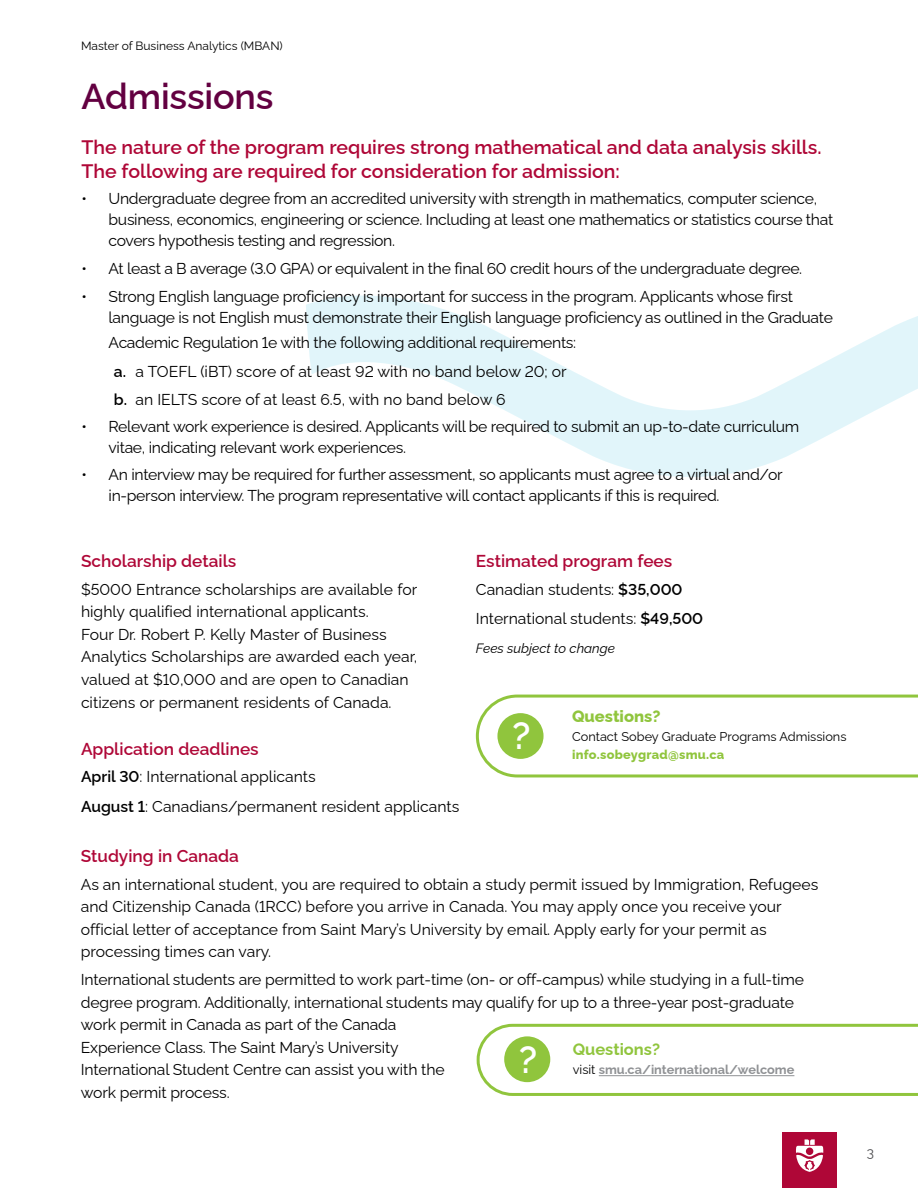
<style>
.page{position:relative;width:918px;height:1188px;background:#fff}
.page>*{position:absolute;margin:0;border:0;box-sizing:border-box;transform-origin:0 0}
.t1{font:600 38.25px "Raleway";color:#fff}
.t2{font:600 36px "Raleway";letter-spacing:-.005em;color:#630041}
.t3{font:600 19.5px/24px "Raleway";color:#af0737}
.t4{font:600 17.25px "Raleway";color:#af0737}
.t5{font:800 16.5px "Raleway";color:#90c53d}
.t6{font:700 16.5px "Raleway";color:#90c53d}
.t7{font:15.75px/22.5px "Raleway";letter-spacing:-.015em;color:#000}
.t8{font:italic 13.5px "Raleway";color:#000}
.t9{font:13.5px "Raleway";color:#4a4a4d}
.t10{font:12.75px "Raleway";color:#000}
.t11{font:700 12.75px "Raleway";color:#8f9194}
.t12{font:800 12.75px "Raleway";letter-spacing:.02em;color:#90c53d}
.t13{font:12px "Raleway";color:#000}
.s1{font-weight:600}
.s2{font-weight:400;color:#000}
</style>
<div class="page">
<svg style="left:306px;top:296px;width:612px;height:181px"></svg>
<svg style="left:475px;top:694px;width:443px;height:84px"></svg>
<div style="left:497px;top:713px;width:47px;height:46px;background:#90c53d;border-radius:50%"></div>
<svg style="left:476px;top:1023px;width:442px;height:73px"></svg>
<hr style="left:599px;top:1075px;width:195px;height:1px;background:#8f9194">
<div style="left:504px;top:1036px;width:46px;height:46px;background:#90c53d;border-radius:50%"></div>
<div style="left:783px;top:1132px;width:54px;height:56px;background:#af0737"></div>
<svg style="left:796px;top:1139px;width:27px;height:33px"></svg>
<p class="t13" style="left:81px;top:36px;width:203px">Master of Business Analytics (MBAN)</p>
<h2 class="t2" style="left:82px;top:68px;width:194px">Admissions</h2>
<p class="t3" style="left:82px;top:133px;width:741px">The nature of the program requires strong mathematical and data analysis skills.<br>The following are required for consideration for admission:</p>
<p class="t7" style="left:109px;top:186px;width:726px;line-height:21px;text-indent:-27px">• Undergraduate degree from an accredited university with strength in mathematics, computer science, business, economics, engineering or science. Including at least one mathematics or statistics course that covers hypothesis testing and regression.</p>
<p class="t7" style="left:82px;top:255px;width:722px">• At least a B average (3.0 GPA) or equivalent in the final 60 credit hours of the undergraduate degree.</p>
<p class="t7" style="left:109px;top:284px;width:726px;line-height:21px;text-indent:-27px">• Strong English language proficiency is important for success in the program. Applicants whose first language is not English must demonstrate their English language proficiency as outlined in the Graduate</p>
<p class="t7" style="left:114px;top:327px;width:464px;line-height:28.5px;text-indent:-5px">Academic Regulation 1e with the following additional requirements: <span class="s1">a.</span> a TOEFL (iBT) score of at least 92 with no band below 20; or <span class="s1">b.</span> an IELTS score of at least 6.5, with no band below 6</p>
<p class="t7" style="left:109px;top:414px;width:692px;line-height:21px;text-indent:-27px">• Relevant work experience is desired. Applicants will be required to submit an up-to-date curriculum vitae, indicating relevant work experiences.</p>
<p class="t7" style="left:109px;top:463px;width:676px;line-height:21px;text-indent:-27px">• An interview may be required for further assessment, so applicants must agree to a virtual and/or in-person interview. The program representative will contact applicants if this is required.</p>
<p class="t4" style="left:476px;top:547px;width:198px">Estimated program fees</p>
<p class="t7" style="left:476px;top:573px;width:229px;line-height:29.2px">Canadian students: <span class="s1">$35,000<br></span>International students: <span class="s1">$49,500</span></p>
<p class="t8" style="left:476px;top:638px;width:141px">Fees subject to change</p>
<p class="t4" style="left:81px;top:547px;width:157px">Scholarship details</p>
<p class="t7" style="left:81px;top:576px;width:338px">$5000 Entrance scholarships are available for highly qualified international applicants.<br>Four Dr. Robert P. Kelly Master of Business Analytics Scholarships are awarded each year, valued at $10,000 and are open to Canadian citizens or permanent residents of Canada.</p>
<p class="t5" style="left:572px;top:703px;width:90px">Questions?</p>
<p class="t10" style="left:572px;top:726px;width:276px">Contact Sobey Graduate Programs Admissions</p>
<p class="t12" style="left:572px;top:744px;width:154px">info.sobeygrad@smu.ca</p>
<h1 class="t1" style="left:512px;top:705px;width:20px">?</h1>
<p class="t4" style="left:81px;top:735px;width:179px">Application deadlines</p>
<p class="t7" style="left:81px;top:761px;width:380px;line-height:29.2px"><span class="s1">April 30</span>: International applicants<br><span class="s1">August 1</span>: Canadians/permanent resident applicants</p>
<p class="t4" style="left:81px;top:842px;width:160px">Studying in Canada</p>
<p class="t7" style="left:81px;top:871px;width:739px">As an international student, you are required to obtain a study permit issued by Immigration, Refugees and Citizenship Canada (1RCC) before you arrive in Canada. You may apply once you receive your official letter of acceptance from Saint Mary’s University by email. Apply early for your permit as processing times can vary.</p>
<p class="t7" style="left:81px;top:967px;width:725px">International students are permitted to work part-time (on- or off-campus) while studying in a full‑time degree program. Additionally, international students may qualify for up to a three-year post-graduate work permit in Canada as part of the Canada<br>Experience Class. The Saint Mary’s University<br>International Student Centre can assist you with the<br>work permit process.</p>
<p class="t6" style="left:573px;top:1036px;width:89px">Questions?</p>
<h1 class="t1" style="left:519px;top:1029px;width:20px">?</h1>
<p class="t11" style="left:573px;top:1060px;width:223px"><span class="s2">visit</span> smu.ca/international/welcome</p>
<p class="t9" style="left:867px;top:1142px;width:9px">3</p>
</div>
